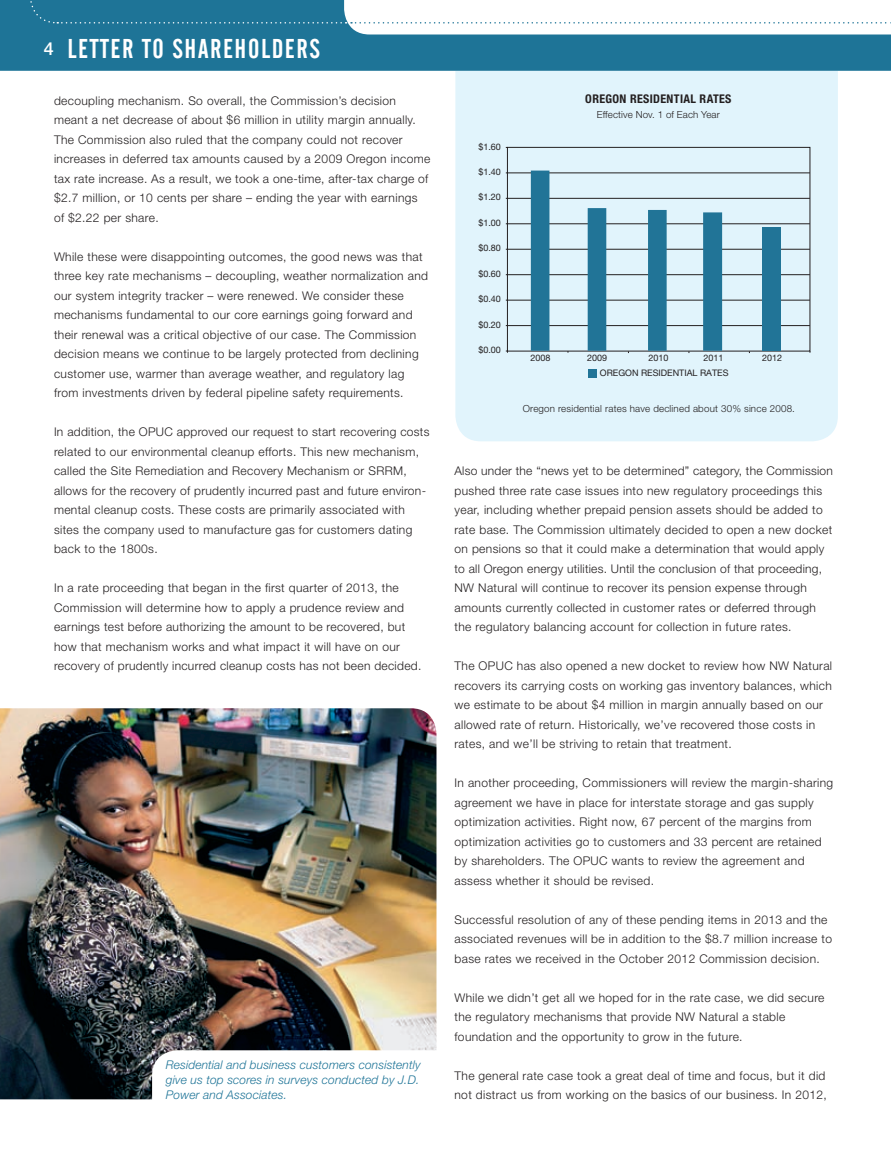
<style>
.page{position:relative;width:891px;height:1161px;background:#fff}
.page>*{position:absolute;margin:0;border:0;box-sizing:border-box;transform-origin:0 0}
.t1{font:27px "Alternate Gothic No 2 BT";letter-spacing:.06em;color:#fff}
.t2{font:300 12px/19.5px "Helvetica Neue LT Pro";letter-spacing:.03em;color:#231f20}
.t3{font:italic 300 12px/15px "Helvetica Neue LT Pro";letter-spacing:.01em;color:#1e7497;text-align:justify}
.t4{font:700 condensed 12px "Helvetica Neue LT Pro";letter-spacing:.03em;color:#231f20}
.t5{font:300 9.75px "Helvetica Neue LT Pro";letter-spacing:.02em;color:#231f20}
.t6{font:9px "Helvetica Neue LT Pro";color:#231f20}
.s1{font-family:"Helvetica Neue LT Pro";font-weight:500;font-size:18px}
</style>
<div class="page">
<div style="left:455px;top:71px;width:383px;height:370px;background:#e1f4fc"></div>
<svg style="left:0;top:0;width:891px;height:71px;background:#3c86a5"></svg>
<img style="left:0;top:708px;width:436px;height:391px">
<svg style="left:152px;top:1050px;width:284px;height:49px"></svg>
<div style="left:507px;top:147px;width:303px;height:204px;border:1px solid #231f20"></div>
<hr style="left:507px;top:325px;width:303px;height:1px;background:#231f20">
<hr style="left:507px;top:300px;width:303px;height:1px;background:#231f20">
<hr style="left:507px;top:274px;width:303px;height:1px;background:#231f20">
<hr style="left:507px;top:249px;width:303px;height:1px;background:#231f20">
<hr style="left:507px;top:223px;width:303px;height:1px;background:#231f20">
<hr style="left:507px;top:198px;width:303px;height:1px;background:#231f20">
<hr style="left:507px;top:173px;width:303px;height:1px;background:#231f20">
<div style="left:588px;top:369px;width:8px;height:8px;background:#217497"></div>
<div style="left:762px;top:276px;width:19px;height:75px;background:#217497"></div>
<div style="left:762px;top:227px;width:19px;height:49px;background:#217497"></div>
<div style="left:703px;top:212px;width:19px;height:139px;background:#217497"></div>
<div style="left:648px;top:210px;width:19px;height:141px;background:#217497"></div>
<div style="left:588px;top:208px;width:18px;height:143px;background:#217497"></div>
<div style="left:531px;top:171px;width:18px;height:180px;background:#217497"></div>
<svg style="left:29px;top:0;width:862px;height:24px"></svg>
<h1 class="t1" style="left:44px;top:34px;width:278px"><span class="s1">4</span> LETTER TO SHAREHOLDERS</h1>
<p class="t2" style="left:54px;top:91px;width:378px">decoupling mechanism. So overall, the Commission’s decision meant a net decrease of about $6 million in utility margin annually.<br>The Commission also ruled that the company could not recover increases in deferred tax amounts caused by a 2009 Oregon income tax rate increase. As a result, we took a one-time, after-tax charge of $2.7 million, or 10 cents per share – ending the year with earnings of $2.22 per share.</p>
<p class="t2" style="left:54px;top:247px;width:376px">While these were disappointing outcomes, the good news was that three key rate mechanisms – decoupling, weather normalization and our system integrity tracker – were renewed. We consider these mechanisms fundamental to our core earnings going forward and their renewal was a critical objective of our case. The Commission decision means we continue to be largely protected from declining customer use, warmer than average weather, and regulatory lag from investments driven by federal pipeline safety requirements.</p>
<p class="t2" style="left:54px;top:422px;width:377px">In addition, the OPUC approved our request to start recovering costs related to our environmental cleanup efforts. This new mechanism, called the Site Remediation and Recovery Mechanism or SRRM, allows for the recovery of prudently incurred past and future environ&shy;mental cleanup costs. These costs are primarily associated with sites the company used to manufacture gas for customers dating back to the 1800s.</p>
<p class="t2" style="left:54px;top:578px;width:369px">In a rate proceeding that began in the first quarter of 2013, the Commission will determine how to apply a prudence review and earnings test before authorizing the amount to be recovered, but how that mechanism works and what impact it will have on our recovery of prudently incurred cleanup costs has not been decided.</p>
<p class="t3" style="left:166px;top:1057px;width:256px">Residential and business customers consistently give us top scores in surveys conducted by J.D.<br>Power and Associates.</p>
<p class="t6" style="left:478px;top:141px;width:24px">$1.60</p>
<p class="t6" style="left:478px;top:166px;width:24px">$1.40</p>
<p class="t6" style="left:478px;top:192px;width:24px">$1.20</p>
<p class="t6" style="left:478px;top:217px;width:24px">$1.00</p>
<p class="t6" style="left:478px;top:243px;width:24px">$0.80</p>
<p class="t6" style="left:478px;top:268px;width:24px">$0.60</p>
<p class="t6" style="left:478px;top:294px;width:24px">$0.40</p>
<p class="t6" style="left:478px;top:319px;width:24px">$0.20</p>
<p class="t6" style="left:478px;top:345px;width:24px">$0.00</p>
<p class="t4" style="left:585px;top:92px;width:148px">OREGON RESIDENTIAL RATES</p>
<p class="t5" style="left:597px;top:109px;width:124px">Effective Nov. 1 of Each Year</p>
<p class="t6" style="left:531px;top:352px;width:22px">2008</p>
<p class="t6" style="left:587px;top:352px;width:22px">2009</p>
<p class="t6" style="left:648px;top:352px;width:22px">2010</p>
<p class="t6" style="left:703px;top:352px;width:22px">2011</p>
<p class="t6" style="left:762px;top:352px;width:22px">2012</p>
<p class="t6" style="left:600px;top:367px;width:130px">OREGON RESIDENTIAL RATES</p>
<p class="t5" style="left:523px;top:402px;width:274px">Oregon residential rates have declined about 30% since 2008.</p>
<p class="t2" style="left:454px;top:461px;width:380px">Also under the “news yet to be determined” category, the Commission pushed three rate case issues into new regulatory proceedings this year, including whether prepaid pension assets should be added to rate base. The Commission ultimately decided to open a new docket on pensions so that it could make a determination that would apply to all Oregon energy utilities. Until the conclusion of that proceeding, NW Natural will continue to recover its pension expense through amounts currently collected in customer rates or deferred through the regulatory balancing account for collection in future rates.</p>
<p class="t2" style="left:454px;top:656px;width:379px">The OPUC has also opened a new docket to review how NW Natural recovers its carrying costs on working gas inventory balances, which we estimate to be about $4 million in margin annually based on our allowed rate of return. Historically, we’ve recovered those costs in rates, and we’ll be striving to retain that treatment.</p>
<p class="t2" style="left:454px;top:773px;width:380px">In another proceeding, Commissioners will review the margin-sharing agreement we have in place for interstate storage and gas supply optimization activities. Right now, 67 percent of the margins from optimization activities go to customers and 33 percent are retained by shareholders. The OPUC wants to review the agreement and assess whether it should be revised.</p>
<p class="t2" style="left:454px;top:910px;width:379px">Successful resolution of any of these pending items in 2013 and the associated revenues will be in addition to the $8.7 million increase to base rates we received in the October 2012 Commission decision.</p>
<p class="t2" style="left:454px;top:988px;width:372px">While we didn’t get all we hoped for in the rate case, we did secure the regulatory mechanisms that provide NW Natural a stable foundation and the opportunity to grow in the future.</p>
<p class="t2" style="left:454px;top:1066px;width:374px">The general rate case took a great deal of time and focus, but it did not distract us from working on the basics of our business. In 2012,</p>
</div>
